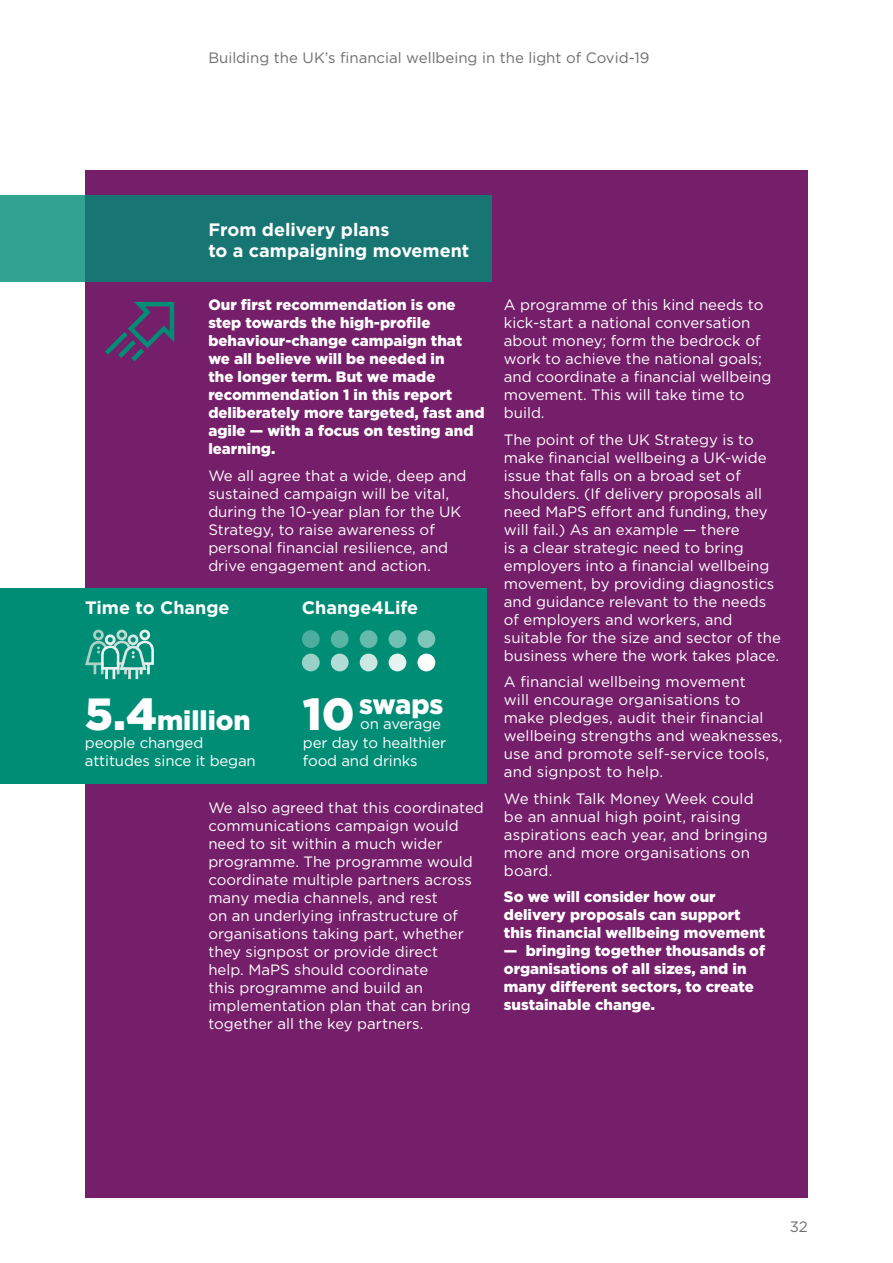
<style>
.page{position:relative;width:893px;height:1263px;background:#fff}
.page>*{position:absolute;margin:0;border:0;box-sizing:border-box;transform-origin:0 0}
.t1{font:900 27px "Gotham";color:#fff}
.t2{font:700 18px/21px "Gotham";color:#fff}
.t3{font:15px/18px "Gotham";color:#fff}
.t4{font:900 15px/18px "Gotham";color:#fff}
.t5{font:15px "Gotham";color:#706f6f}
.s1{font-size:45px}
</style>
<div class="page">
<div style="left:85px;top:170px;width:723px;height:1028px;background:#751e6a"></div>
<svg style="left:0;top:196px;width:491px;height:86px;background:#1b7d78"></svg>
<svg style="left:105px;top:301px;width:70px;height:61px"></svg>
<div style="left:0;top:588px;width:487px;height:195px;background:#008d76"></div>
<svg style="left:85px;top:629px;width:69px;height:51px"></svg>
<div style="left:302px;top:630px;width:18px;height:18px;background:#4cae9e;border-radius:50%"></div>
<div style="left:331px;top:630px;width:18px;height:18px;background:#59b4a5;border-radius:50%"></div>
<div style="left:360px;top:630px;width:17px;height:18px;background:#65baac;border-radius:50%"></div>
<div style="left:417px;top:630px;width:18px;height:18px;background:#7fc5ba;border-radius:50%"></div>
<div style="left:389px;top:630px;width:17px;height:18px;background:#72bfb3;border-radius:50%"></div>
<div style="left:302px;top:654px;width:18px;height:17px;background:#99d1c8;border-radius:50%"></div>
<div style="left:331px;top:654px;width:18px;height:17px;background:#b2dcd5;border-radius:50%"></div>
<div style="left:360px;top:654px;width:17px;height:17px;background:#cce8e3;border-radius:50%"></div>
<div style="left:417px;top:654px;width:18px;height:17px;background:#fff;border-radius:50%"></div>
<div style="left:389px;top:654px;width:17px;height:17px;background:#e5f3f1;border-radius:50%"></div>
<p class="t5" style="left:208px;top:48px;width:443px">Building the UK’s financial wellbeing in the light of Covid-19</p>
<p class="t2" style="left:208px;top:219px;width:263px">From delivery plans<br>to a campaigning movement</p>
<p class="t4" style="left:208px;top:295px;width:278px">Our first recommendation is one step towards the high-profile behaviour-change campaign that we all believe will be needed in<br>the longer term. But we made recommendation 1 in this report deliberately more targeted, fast and agile — with a focus on testing and learning.</p>
<p class="t3" style="left:208px;top:466px;width:260px">We all agree that a wide, deep and sustained campaign will be vital, during the 10-year plan for the UK<br>Strategy, to raise awareness of personal financial resilience, and drive engagement and action.</p>
<p class="t2" style="left:85px;top:597px;width:146px">Time to Change</p>
<p class="t2" style="left:302px;top:597px;width:118px">Change4Life</p>
<h1 class="t1" style="left:85px;top:702px;width:167px"><span class="s1">5.4</span>million</h1>
<p class="t3" style="left:85px;top:734px;width:172px">people changed attitudes since it began</p>
<h1 class="t1" style="left:303px;top:685px;width:142px"><span class="s1">10</span> swaps</h1>
<p class="t3" style="left:303px;top:734px;width:145px">per day to healthier food and drinks</p>
<p class="t3" style="left:360px;top:715px;width:82px">on average</p>
<p class="t3" style="left:208px;top:798px;width:277px">We also agreed that this coordinated communications campaign would need to sit within a much wider programme. The programme would coordinate multiple partners across many media channels, and rest<br>on an underlying infrastructure of organisations taking part, whether they signpost or provide direct<br>help. MaPS should coordinate<br>this programme and build an implementation plan that can bring together all the key partners.</p>
<p class="t3" style="left:504px;top:295px;width:269px">A programme of this kind needs to kick-start a national conversation about money; form the bedrock of work to achieve the national goals; and coordinate a financial wellbeing movement. This will take time to build.</p>
<p class="t3" style="left:504px;top:430px;width:279px">The point of the UK Strategy is to make financial wellbeing a UK-wide issue that falls on a broad set of shoulders. (If delivery proposals all need MaPS effort and funding, they will fail.) As an example — there<br>is a clear strategic need to bring employers into a financial wellbeing movement, by providing diagnostics and guidance relevant to the needs of employers and workers, and suitable for the size and sector of the business where the work takes place.</p>
<p class="t3" style="left:504px;top:672px;width:280px">A financial wellbeing movement<br>will encourage organisations to make pledges, audit their financial wellbeing strengths and weaknesses, use and promote self-service tools, and signpost to help.</p>
<p class="t3" style="left:504px;top:789px;width:265px">We think Talk Money Week could be an annual high point, raising aspirations each year, and bringing more and more organisations on board.</p>
<p class="t4" style="left:504px;top:888px;width:263px">So we will consider how our delivery proposals can support this financial wellbeing movement</p>
<p class="t4" style="left:504px;top:942px;width:263px">— bringing together thousands of organisations of all sizes, and in many different sectors, to create sustainable change.</p>
<p class="t5" style="left:790px;top:1217px;width:20px">32</p>
</div>
